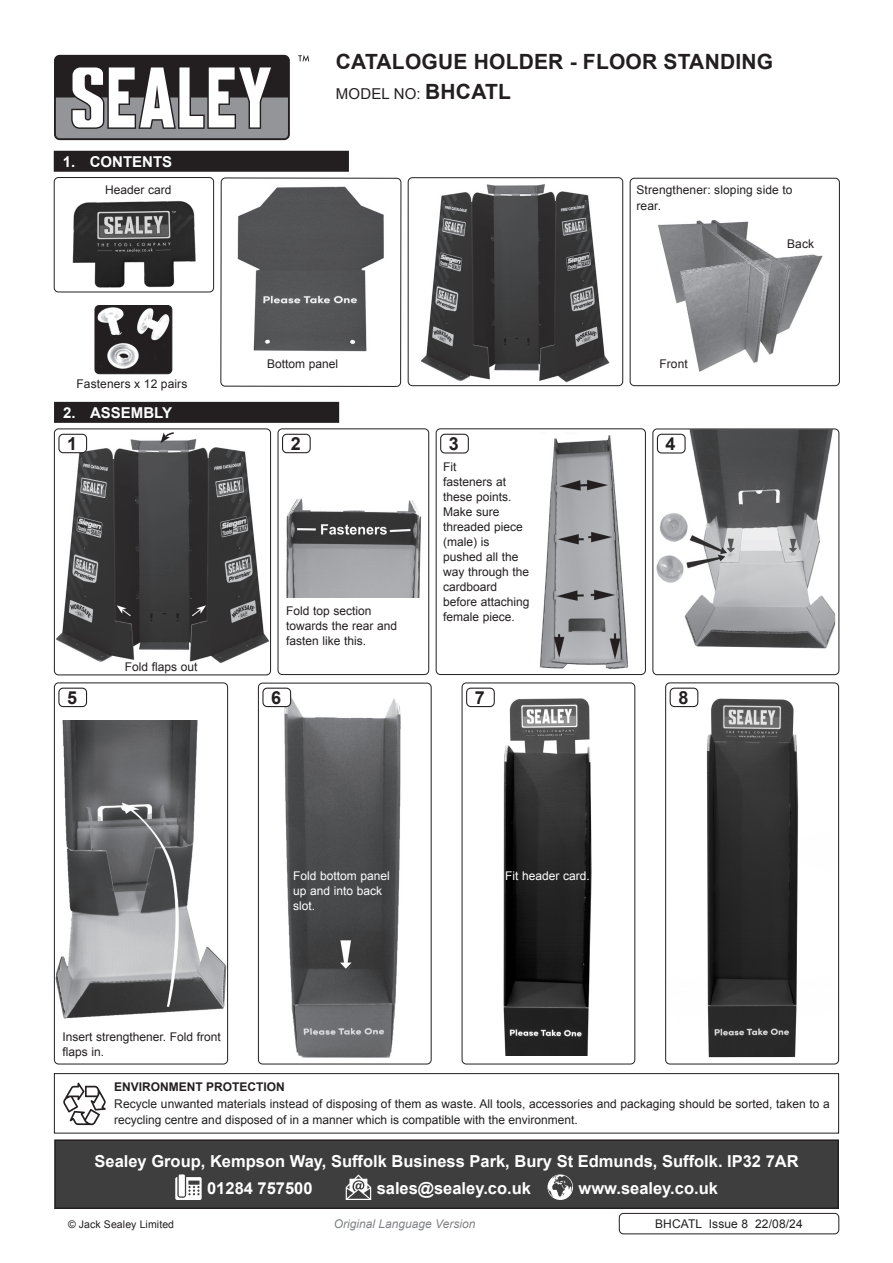
<style>
.page{position:relative;width:893px;height:1263px;background:#fff}
.page>*{position:absolute;margin:0;border:0;box-sizing:border-box;transform-origin:0 0}
.Product_Description{font:700 21px "Arial";letter-spacing:.01em;color:#231f20}
.t1{font:700 18px "Arial";color:#231f20}
.Footer_Contact_Information{font:700 16.5px "Arial";color:#fff}
.t2{font:700 15px "Arial";color:#fff}
.Instructions_Model_No{font:15px "Arial";letter-spacing:.01em;color:#231f20}
.Enviroment_Protection_Body{font:12px/15px "Arial";color:#231f20}
.t3{font:12px "Arial";color:#fff}
.Body{font:12px/15.8px "Arial";letter-spacing:.01em;color:#231f20}
.t4{font:italic 12px "Arial";color:#808285}
.Enviroment_Protection_Header{font:700 12px "Arial";color:#231f20}
.Body__Footer{font:12px "Arial";letter-spacing:.01em;color:#231f20}
.Body__Justified__7pt{font:10.5px "Arial";letter-spacing:.01em;color:#231f20}
.s1{font-weight:700;font-size:21px}
</style>
<div class="page">
<img style="left:56px;top:439px;width:213px;height:225px">
<div style="left:54px;top:428px;width:217px;height:247px;border:1px solid #231f20;border-radius:4px"></div>
<div style="left:54px;top:55px;width:236px;height:85px;background:#231f20;border-radius:6px"></div>
<svg style="left:56px;top:67px;width:232px;height:71px"></svg>
<svg style="left:298px;top:55px;width:11px;height:7px"></svg>
<div style="left:54px;top:151px;width:295px;height:21px;background:#231f20"></div>
<div style="left:619px;top:1213px;width:220px;height:21px;border:1px solid #231f20;border-radius:4px"></div>
<div style="left:54px;top:402px;width:285px;height:21px;background:#231f20"></div>
<img style="left:222px;top:178px;width:179px;height:174px">
<div style="left:220px;top:178px;width:181px;height:209px;border:1px solid #231f20;border-radius:4px"></div>
<img style="left:54px;top:178px;width:160px;height:114px">
<div style="left:54px;top:177px;width:160px;height:115px;border:1px solid #231f20;border-radius:4px"></div>
<img style="left:95px;top:305px;width:77px;height:69px">
<div style="left:95px;top:305px;width:77px;height:69px;border:1px solid #231f20;border-radius:4px"></div>
<img style="left:540px;top:435px;width:88px;height:235px">
<div style="left:436px;top:428px;width:210px;height:247px;border:1px solid #231f20;border-radius:4px"></div>
<img style="left:286px;top:498px;width:135px;height:99px">
<div style="left:278px;top:428px;width:151px;height:247px;border:1px solid #231f20;border-radius:4px"></div>
<div style="left:55px;top:1140px;width:783px;height:68px;background:#3e3e3f"></div>
<svg style="left:175px;top:1177px;width:27px;height:23px"></svg>
<div style="left:179px;top:1174px;width:6px;height:22px;background:#fff"></div>
<svg style="left:346px;top:1174px;width:25px;height:26px"></svg>
<svg style="left:547px;top:1174px;width:26px;height:26px"></svg>
<div style="left:54px;top:1139px;width:785px;height:70px;border:2px solid #231f20"></div>
<div style="left:54px;top:1073px;width:785px;height:60px;border:1px solid #231f20"></div>
<svg style="left:63px;top:1083px;width:43px;height:42px"></svg>
<img style="left:421px;top:184px;width:202px;height:202px">
<div style="left:408px;top:177px;width:215px;height:209px;border:1px solid #231f20;border-radius:4px"></div>
<div style="left:59px;top:434px;width:28px;height:19px;background:#fff;border-radius:4px"></div>
<div style="left:58px;top:434px;width:29px;height:19px;border:1px solid #231f20;border-radius:4px"></div>
<img style="left:666px;top:684px;width:133px;height:380px">
<div style="left:665px;top:682px;width:174px;height:382px;border:1px solid #231f20;border-radius:4px"></div>
<img style="left:658px;top:220px;width:165px;height:152px">
<div style="left:630px;top:178px;width:210px;height:208px;border:1px solid #231f20;border-radius:4px"></div>
<img style="left:462px;top:689px;width:173px;height:375px">
<div style="left:462px;top:682px;width:173px;height:382px;border:1px solid #231f20;border-radius:4px"></div>
<img style="left:275px;top:692px;width:126px;height:366px">
<div style="left:258px;top:683px;width:174px;height:381px;border:1px solid #231f20;border-radius:4px"></div>
<img style="left:56px;top:720px;width:170px;height:299px">
<div style="left:54px;top:682px;width:174px;height:382px;border:1px solid #231f20;border-radius:4px"></div>
<div style="left:58px;top:688px;width:29px;height:19px;border:1px solid #231f20;border-radius:4px"></div>
<img style="left:656px;top:431px;width:179px;height:218px">
<div style="left:652px;top:429px;width:187px;height:246px;border:1px solid #231f20;border-radius:4px"></div>
<div style="left:440px;top:434px;width:29px;height:19px;border:1px solid #231f20;border-radius:4px"></div>
<div style="left:657px;top:434px;width:28px;height:19px;background:#fff;border-radius:4px"></div>
<div style="left:657px;top:434px;width:29px;height:19px;border:1px solid #231f20;border-radius:4px"></div>
<div style="left:263px;top:688px;width:28px;height:18px;background:#fff;border-radius:4px"></div>
<div style="left:262px;top:688px;width:29px;height:19px;border:1px solid #231f20;border-radius:4px"></div>
<div style="left:467px;top:688px;width:27px;height:18px;background:#fff;border-radius:4px"></div>
<div style="left:466px;top:688px;width:29px;height:19px;border:1px solid #231f20;border-radius:4px"></div>
<div style="left:670px;top:688px;width:28px;height:18px;background:#fff;border-radius:4px"></div>
<div style="left:670px;top:688px;width:28px;height:19px;border:1px solid #231f20;border-radius:4px"></div>
<div style="left:499px;top:1056px;width:93px;height:5px;background:#fff"></div>
<svg style="left:117px;top:605px;width:15px;height:12px"></svg>
<svg style="left:191px;top:605px;width:15px;height:12px"></svg>
<svg style="left:161px;top:432px;width:14px;height:11px"></svg>
<div style="left:282px;top:434px;width:29px;height:19px;border:1px solid #231f20;border-radius:4px"></div>
<p class="t2" style="left:63px;top:151px;width:111px">1. CONTENTS</p>
<p class="Enviroment_Protection_Body" style="left:105px;top:183px;width:68px">Header card</p>
<p class="Enviroment_Protection_Body" style="left:76px;top:376px;width:112px">Fasteners x 12 pairs</p>
<p class="t2" style="left:63px;top:402px;width:110px">2. ASSEMBLY</p>
<p class="Product_Description" style="left:336px;top:48px;width:439px">CATALOGUE HOLDER - FLOOR STANDING</p>
<p class="Instructions_Model_No" style="left:336px;top:84px;width:177px">MODEL NO: <span class="s1">BHCATL</span></p>
<p class="Body" style="left:636px;top:182px;width:158px">Strengthener: sloping side to rear.</p>
<p class="Enviroment_Protection_Body" style="left:267px;top:356px;width:73px">Bottom panel</p>
<p class="Body" style="left:659px;top:356px;width:30px">Front</p>
<p class="Body" style="left:787px;top:236px;width:29px">Back</p>
<p class="t1" style="left:449px;top:432px;width:12px">3</p>
<p class="t1" style="left:666px;top:432px;width:12px">4</p>
<p class="t1" style="left:67px;top:432px;width:12px">1</p>
<p class="t1" style="left:668px;top:433px;width:12px">4</p>
<p class="t1" style="left:291px;top:432px;width:12px">2</p>
<p class="t1" style="left:67px;top:686px;width:12px">5</p>
<p class="Enviroment_Protection_Body" style="left:125px;top:659px;width:74px">Fold flaps out</p>
<p class="Enviroment_Protection_Body" style="left:286px;top:603px;width:87px">Fold top section</p>
<p class="Enviroment_Protection_Body" style="left:286px;top:618px;width:113px">towards the rear and</p>
<p class="Enviroment_Protection_Body" style="left:286px;top:633px;width:82px">fasten like this.</p>
<p class="Enviroment_Protection_Body" style="left:443px;top:459px;width:15px">Fit</p>
<p class="Enviroment_Protection_Body" style="left:443px;top:474px;width:88px">fasteners at these points.<br>Make sure threaded piece (male) is pushed all the way through the cardboard before attaching</p>
<p class="Enviroment_Protection_Body" style="left:443px;top:609px;width:73px">female piece.</p>
<p class="t1" style="left:271px;top:686px;width:12px">6</p>
<p class="t1" style="left:475px;top:686px;width:12px">7</p>
<p class="t1" style="left:678px;top:686px;width:12px">8</p>
<p class="Enviroment_Protection_Body" style="left:62px;top:1029px;width:160px">Insert strengthener. Fold front</p>
<p class="Enviroment_Protection_Body" style="left:62px;top:1044px;width:43px">flaps in.</p>
<p class="t3" style="left:293px;top:868px;width:98px">Fold bottom panel</p>
<p class="t3" style="left:505px;top:868px;width:86px">Fit header card.</p>
<p class="t3" style="left:293px;top:883px;width:91px">up and into back</p>
<p class="t3" style="left:293px;top:898px;width:24px">slot.</p>
<p class="Enviroment_Protection_Header" style="left:114px;top:1079px;width:172px">ENVIRONMENT PROTECTION</p>
<p class="Enviroment_Protection_Body" style="left:114px;top:1095px;width:717px;line-height:16.5px">Recycle unwanted materials instead of disposing of them as waste. All tools, accessories and packaging should be sorted, taken to a recycling centre and disposed of in a manner which is compatible with the environment.</p>
<p class="Footer_Contact_Information" style="left:94px;top:1150px;width:706px">Sealey Group, Kempson Way, Suffolk Business Park, Bury St Edmunds, Suffolk. IP32 7AR</p>
<p class="Footer_Contact_Information" style="left:207px;top:1177px;width:107px">01284 757500</p>
<p class="Footer_Contact_Information" style="left:377px;top:1177px;width:156px">sales@sealey.co.uk</p>
<p class="Footer_Contact_Information" style="left:578px;top:1177px;width:141px">www.sealey.co.uk</p>
<p class="Body__Justified__7pt" style="left:68px;top:1217px;width:108px">© Jack Sealey Limited</p>
<p class="t4" style="left:334px;top:1216px;width:143px">Original Language Version</p>
<p class="Body__Footer" style="left:655px;top:1216px;width:149px">BHCATL Issue 8 22/08/24</p>
</div>
